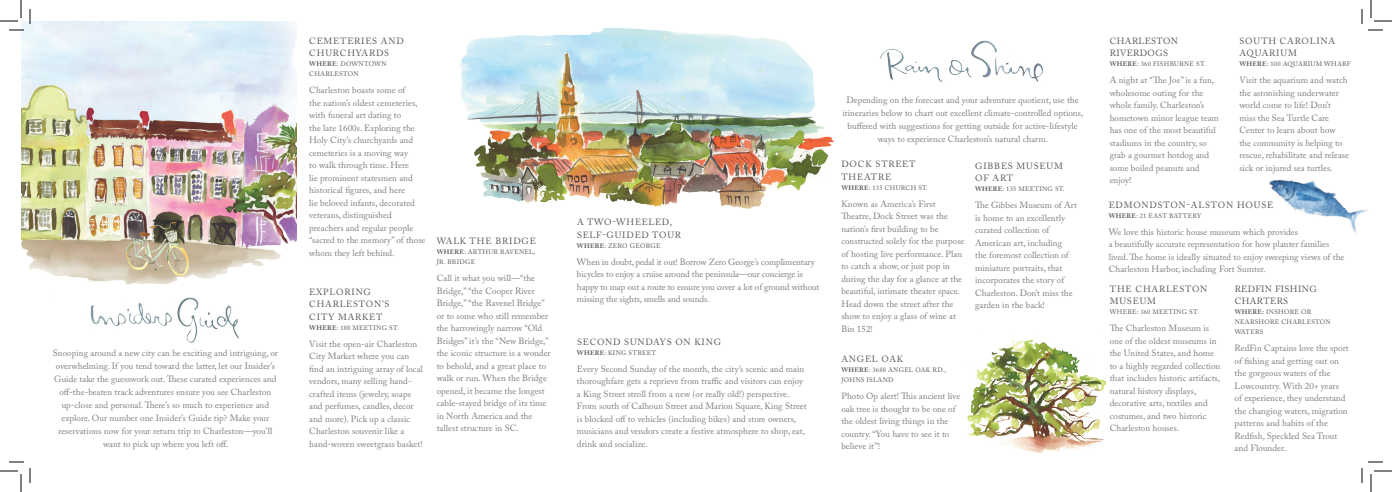
<style>
.page{position:relative;width:1392px;height:492px;background:#fff}
.page>*{position:absolute;margin:0;border:0;box-sizing:border-box;transform-origin:0 0}
.Activity_Body{font:9px/12.5px "Adobe Caslon Pro";letter-spacing:.005em;color:#7a7c81}
.Intro_Body{font:9px/13px "Adobe Caslon Pro";letter-spacing:.005em;color:#7a7c81;text-align:center}
.Activity_Head{font:9px/12.5px "Adobe Caslon Pro";letter-spacing:.09em;color:#57585a}
.Activity_Head-2{font:9px/12.5px "Adobe Caslon Pro";letter-spacing:.045em;color:#57585a}
.Activity_Location{font:6.5px/10px "Adobe Caslon Pro";letter-spacing:.045em;color:#57585a}
.s1{font-weight:700}
</style>
<div class="page">
<img style="left:1269px;top:179px;width:99px;height:54px">
<img style="left:967px;top:340px;width:140px;height:113px">
<img style="left:880px;top:40px;width:163px;height:42px">
<img style="left:460px;top:28px;width:374px;height:181px">
<img style="left:90px;top:297px;width:149px;height:46px">
<img style="left:21px;top:21px;width:276px;height:264px">
<svg style="left:0;top:0;width:31px;height:31px"></svg>
<svg style="left:0;top:461px;width:31px;height:31px"></svg>
<svg style="left:1361px;top:0;width:31px;height:31px"></svg>
<svg style="left:1361px;top:461px;width:31px;height:31px"></svg>
<p class="Intro_Body" style="left:53px;top:346px;width:227px">Snooping around a new city can be exciting and intriguing, or overwhelming. If you tend toward the latter, let our Insider’s Guide take the guesswork out. These curated experiences and off-the-beaten track adventures ensure you see Charleston up-close and personal. There’s so much to experience and explore. Our number one Insider’s Guide tip? Make your reservations now for your return trip to Charleston—you’ll want to pick up where you left off.</p>
<p class="Activity_Head" style="left:309px;top:34px;width:96px">CEMETERIES AND<br>CHURCHYARDS</p>
<p class="Activity_Location" style="left:309px;top:59px;width:79px"><span class="s1">WHERE</span>: DOWNTOWN<br>CHARLESTON</p>
<p class="Activity_Body" style="left:309px;top:84px;width:118px">Charleston boasts some of<br>the nation’s oldest cemeteries, with funeral art dating to<br>the late 1600s. Exploring the<br>Holy City’s churchyards and cemeteries is a moving way<br>to walk through time. Here<br>lie prominent statesmen and historical figures, and here<br>lie beloved infants, decorated veterans, distinguished preachers and regular people “sacred to the memory” of those whom they left behind.</p>
<p class="Activity_Head" style="left:309px;top:286px;width:82px">EXPLORING<br>CHARLESTON’S<br>CITY MARKET</p>
<p class="Activity_Location" style="left:309px;top:323px;width:91px"><span class="s1">WHERE</span>: 188 MEETING ST.</p>
<p class="Activity_Body" style="left:309px;top:338px;width:115px">Visit the open-air Charleston<br>City Market where you can find an intriguing array of local vendors, many selling hand&shy;crafted items (jewelry, soaps and perfumes, candles, decor and more). Pick up a classic<br>Charleston souvenir like a hand-woven sweetgrass basket!</p>
<p class="Activity_Head" style="left:437px;top:235px;width:101px">WALK THE BRIDGE</p>
<p class="Activity_Location" style="left:437px;top:247px;width:100px"><span class="s1">WHERE</span>: ARTHUR RAVENEL,<br>JR. BRIDGE</p>
<p class="Activity_Body" style="left:437px;top:272px;width:115px">Call it what you will—“the<br>Bridge,” “the Cooper River<br>Bridge,” “the Ravenel Bridge” or to some who still remember the harrowingly narrow “Old<br>Bridges” it’s the “New Bridge,” the iconic structure is a wonder to behold, and a great place to walk or run. When the Bridge opened, it became the longest cable-stayed bridge of its time in North America and the tallest structure in SC.</p>
<p class="Activity_Head" style="left:577px;top:216px;width:106px">A TWO-WHEELED,<br>SELF-GUIDED TOUR</p>
<p class="Activity_Location" style="left:577px;top:240px;width:85px"><span class="s1">WHERE</span>: ZERO GEORGE</p>
<p class="Activity_Body" style="left:577px;top:255px;width:244px">When in doubt, pedal it out! Borrow Zero George’s complimentary bicycles to enjoy a cruise around the peninsula—our concierge is happy to map out a route to ensure you cover a lot of ground without missing the sights, smells and sounds.</p>
<p class="Activity_Head" style="left:577px;top:335px;width:146px">SECOND SUNDAYS ON KING</p>
<p class="Activity_Location" style="left:577px;top:347px;width:81px"><span class="s1">WHERE</span>: KING STREET</p>
<p class="Activity_Body" style="left:577px;top:362px;width:231px">Every Second Sunday of the month, the city’s scenic and main thoroughfare gets a reprieve from traffic and visitors can enjoy a King Street stroll from a new (or really old!) perspective.<br>From south of Calhoun Street and Marion Square, King Street is blocked off to vehicles (including bikes) and store owners, musicians and vendors create a festive atmosphere to shop, eat, drink and socialize.</p>
<p class="Intro_Body" style="left:842px;top:93px;width:242px">Depending on the forecast and your adventure quotient, use the itineraries below to chart out excellent climate-controlled options, buffered with suggestions for getting outside for active-lifestyle ways to experience Charleston’s natural charm.</p>
<p class="Activity_Head" style="left:841px;top:158px;width:76px">DOCK STREET<br>THEATRE</p>
<p class="Activity_Location" style="left:841px;top:182px;width:88px"><span class="s1">WHERE</span>: 135 CHURCH ST.</p>
<p class="Activity_Body" style="left:841px;top:197px;width:125px">Known as America’s First<br>Theatre, Dock Street was the nation’s first building to be constructed solely for the purpose of hosting live performance. Plan to catch a show, or just pop in during the day for a glance at the beautiful, intimate theater space.<br>Head down the street after the show to enjoy a glass of wine at<br>Bin 152!</p>
<p class="Activity_Head" style="left:841px;top:353px;width:63px">ANGEL OAK</p>
<p class="Activity_Location" style="left:841px;top:365px;width:106px"><span class="s1">WHERE</span>: 3688 ANGEL OAK RD.,<br>JOHNS ISLAND</p>
<p class="Activity_Body" style="left:841px;top:390px;width:120px">Photo Op alert! This ancient live oak tree is thought to be one of the oldest living things in the country. “You have to see it to believe it”!</p>
<p class="Activity_Head" style="left:975px;top:160px;width:89px">GIBBES MUSEUM<br>OF ART</p>
<p class="Activity_Location" style="left:975px;top:184px;width:91px"><span class="s1">WHERE</span>: 135 MEETING ST.</p>
<p class="Activity_Body" style="left:975px;top:199px;width:103px">The Gibbes Museum of Art is home to an excellently curated collection of<br>American art, including<br>the foremost collection of miniature portraits, that incorporates the story of<br>Charleston. Don’t miss the garden in the back!</p>
<p class="Activity_Head-2" style="left:1110px;top:34px;width:70px">CHARLESTON<br>RIVERDOGS</p>
<p class="Activity_Location" style="left:1110px;top:59px;width:97px"><span class="s1">WHERE</span>: 360 FISHBURNE ST.</p>
<p class="Activity_Body" style="left:1110px;top:74px;width:111px">A night at “The Joe” is a fun, wholesome outing for the whole family. Charleston’s hometown minor league team has one of the most beautiful stadiums in the country, so grab a gourmet hotdog and some boiled peanuts and enjoy!</p>
<p class="Activity_Head" style="left:1239px;top:34px;width:97px">SOUTH CAROLINA<br>AQUARIUM</p>
<p class="Activity_Location" style="left:1239px;top:59px;width:113px"><span class="s1">WHERE</span>: 100 AQUARIUM WHARF</p>
<p class="Activity_Body" style="left:1239px;top:74px;width:111px">Visit the aquarium and watch the astonishing underwater world come to life! Don’t miss the Sea Turtle Care<br>Center to learn about how the community is helping to rescue, rehabilitate and release sick or injured sea turtles.</p>
<p class="Activity_Head" style="left:1109px;top:198px;width:166px">EDMONDSTON-ALSTON HOUSE</p>
<p class="Activity_Location" style="left:1109px;top:210px;width:94px"><span class="s1">WHERE</span>: 21 EAST BATTERY</p>
<p class="Activity_Body" style="left:1109px;top:225px;width:237px">We love this historic house museum which provides<br>a beautifully accurate representation for how planter families lived. The home is ideally situated to enjoy sweeping views of the Charleston Harbor, including Fort Sumter.</p>
<p class="Activity_Head" style="left:1110px;top:282px;width:99px">THE CHARLESTON<br>MUSEUM</p>
<p class="Activity_Location" style="left:1110px;top:307px;width:90px">WHERE: 360 MEETING ST.</p>
<p class="Activity_Body" style="left:1110px;top:322px;width:112px">The Charleston Museum is one of the oldest museums in the United States, and home to a highly regarded collection that includes historic artifacts, natural history displays, decorative arts, textiles and costumes, and two historic<br>Charleston houses.</p>
<p class="Activity_Head-2" style="left:1235px;top:282px;width:84px">REDFIN FISHING<br>CHARTERS</p>
<p class="Activity_Location" style="left:1235px;top:307px;width:98px"><span class="s1">WHERE:</span> INSHORE OR<br>NEARSHORE CHARLESTON<br>WATERS</p>
<p class="Activity_Body" style="left:1235px;top:342px;width:116px">RedFin Captains love the sport of fishing and getting out on the gorgeous waters of the<br>Lowcountry. With 20+ years<br>of experience, they understand the changing waters, migration patterns and habits of the<br>Redfish, Speckled Sea Trout and Flounder.</p>
</div>
